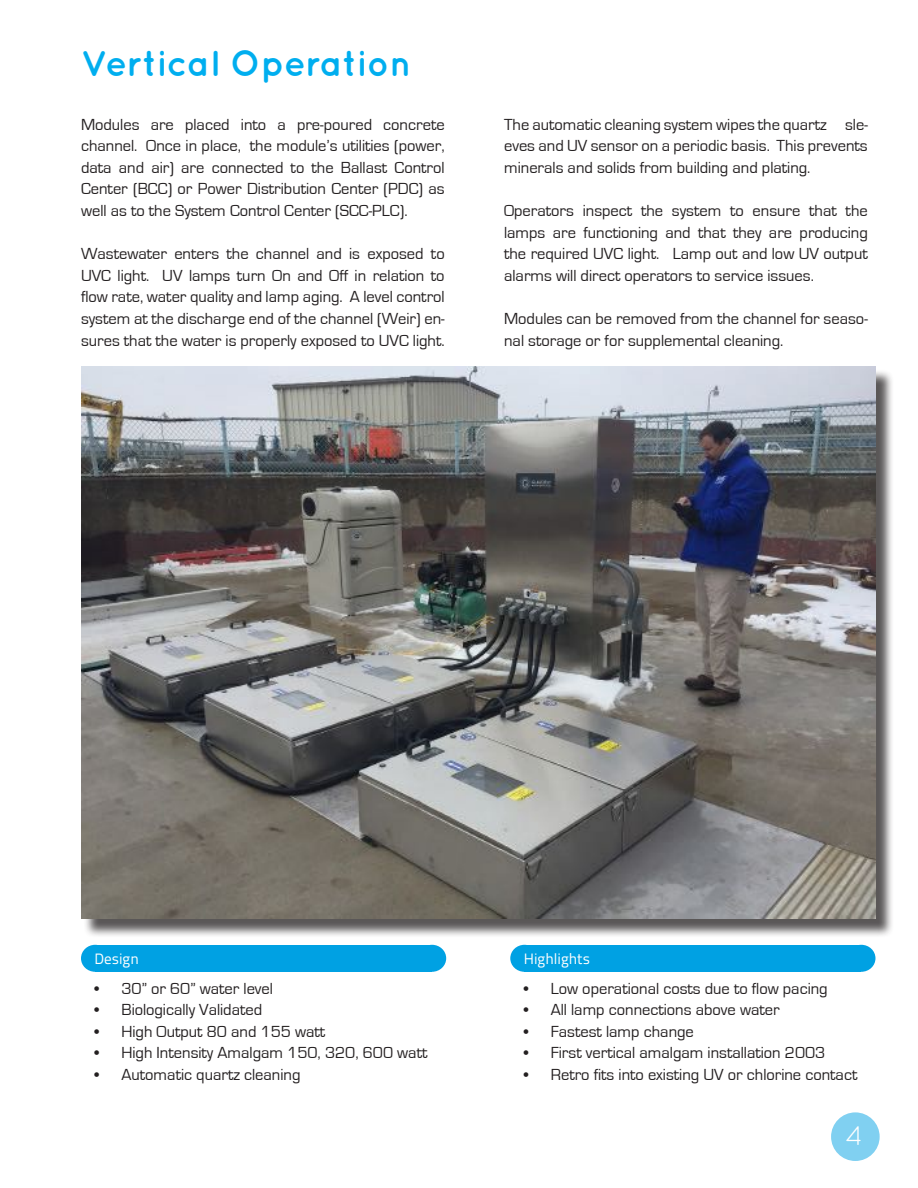
<style>
.page{position:relative;width:918px;height:1188px;background:#fff}
.page>*{position:absolute;margin:0;border:0;box-sizing:border-box;transform-origin:0 0}
.t1{font:700 36px "Quicksand";color:#00aeef}
.t2{font:27px "Quicksand";color:#fff}
.t3{font:16.5px/21.6px "Eurostile";color:#231f20;text-align:justify}
.t4{font:15px "Titillium Text 22 L";color:#fff}
</style>
<div class="page">
<div style="left:831px;top:1112px;width:49px;height:49px;background:#80d0f1;border-radius:50%"></div>
<div style="left:95px;top:945px;width:337px;height:27px;background:#00a1e3"></div>
<div style="left:418px;top:945px;width:28px;height:27px;background:#00a1e3;border-radius:50%"></div>
<div style="left:81px;top:945px;width:28px;height:27px;background:#00a1e3;border-radius:50%"></div>
<div style="left:83px;top:369px;width:811px;height:568px;background:#231f20;opacity:.75"></div>
<img style="left:81px;top:366px;width:794px;height:553px">
<div style="left:524px;top:945px;width:337px;height:27px;background:#00a1e3"></div>
<div style="left:847px;top:945px;width:28px;height:27px;background:#00a1e3;border-radius:50%"></div>
<div style="left:510px;top:945px;width:29px;height:27px;background:#00a1e3;border-radius:50%"></div>
<h1 class="t1" style="left:81px;top:42px;width:332px">Vertical Operation</h1>
<p class="t3" style="left:81px;top:114px;width:365px">Modules are placed into a pre-poured concrete channel. Once in place, the module’s utilities (power, data and air) are connected to the Ballast Control Center (BCC) or Power Distribution Center (PDC) as well as to the System Control Center (SCC-PLC).</p>
<p class="t3" style="left:81px;top:243px;width:365px">Wastewater enters the channel and is exposed to UVC light. UV lamps turn On and Off in relation to flow rate, water quality and lamp aging. A level control system at the discharge end of the channel (Weir) en&shy;sures that the water is properly exposed to UVC light.</p>
<p class="t3" style="left:504px;top:114px;width:365px">The automatic cleaning system wipes the quartz sle&shy;eves and UV sensor on a periodic basis. This prevents minerals and solids from building and plating.</p>
<p class="t3" style="left:504px;top:200px;width:365px">Operators inspect the system to ensure that the lamps are functioning and that they are producing the required UVC light. Lamp out and low UV output alarms will direct operators to service issues.</p>
<p class="t3" style="left:504px;top:308px;width:365px">Modules can be removed from the channel for seaso&shy;nal storage or for supplemental cleaning.</p>
<p class="t4" style="left:94px;top:948px;width:46px">Design</p>
<p class="t3" style="left:94px;top:978px;width:180px">• 30” or 60” water level</p>
<p class="t3" style="left:94px;top:999px;width:169px">• Biologically Validated</p>
<p class="t3" style="left:94px;top:1021px;width:232px">• High Output 80 and 155 watt</p>
<p class="t3" style="left:94px;top:1043px;width:334px">• High Intensity Amalgam 150, 320, 600 watt</p>
<p class="t3" style="left:94px;top:1064px;width:208px">• Automatic quartz cleaning</p>
<p class="t4" style="left:524px;top:948px;width:68px">Highlights</p>
<p class="t3" style="left:524px;top:978px;width:305px">• Low operational costs due to flow pacing</p>
<p class="t3" style="left:524px;top:999px;width:257px">• All lamp connections above water</p>
<p class="t3" style="left:524px;top:1021px;width:172px">• Fastest lamp change</p>
<p class="t3" style="left:524px;top:1043px;width:303px">• First vertical amalgam installation 2003</p>
<p class="t3" style="left:524px;top:1064px;width:335px">• Retro fits into existing UV or chlorine contact</p>
<h2 class="t2" style="left:845px;top:1120px;width:19px">4</h2>
</div>
